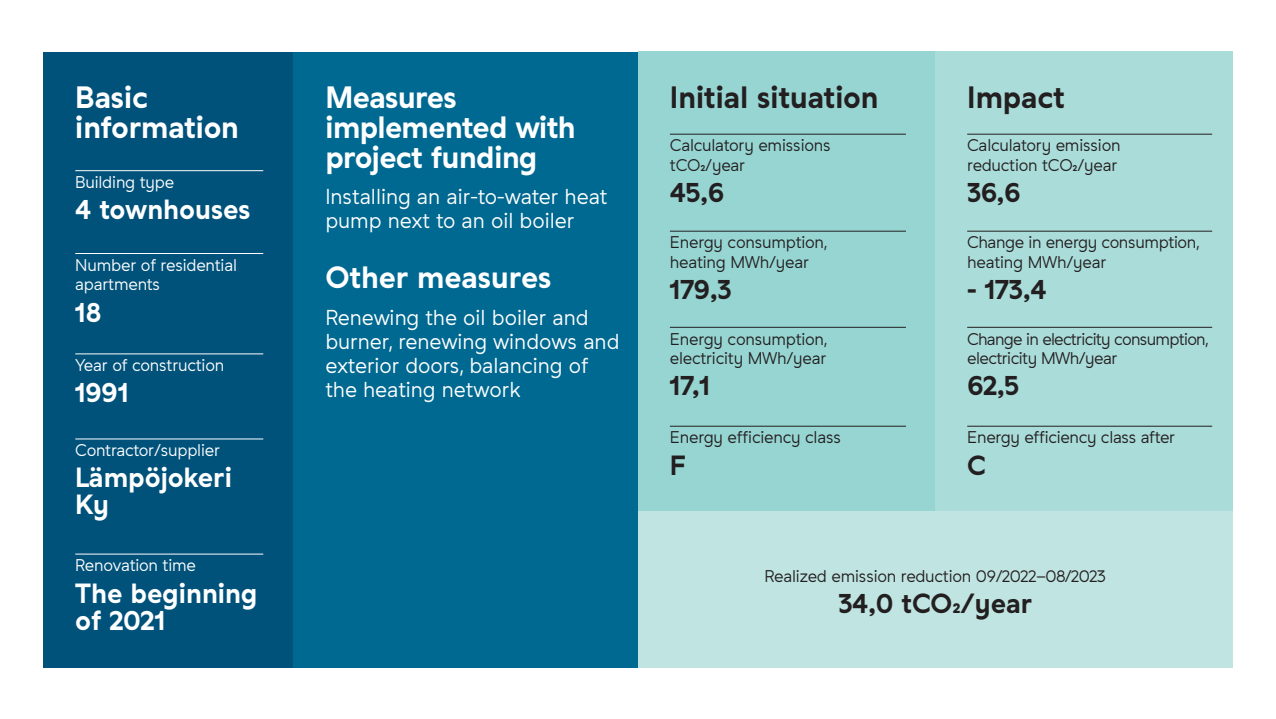
<style>
.page{position:relative;width:1276px;height:719px;background:#fff}
.page>*{position:absolute;margin:0;border:0;box-sizing:border-box;transform-origin:0 0}
.lukunosto__UUSI{font:700 30px/30px "Studio Feixen Sans Lahti";letter-spacing:-.015em;color:#fff}
.lukunosto__UUSI-2{font:700 30px "Studio Feixen Sans Lahti";color:#231f20}
.lukunosto{font:700 27px/27px "Studio Feixen Sans Lahti";color:#fff}
.lukunosto-2{font:700 27px "Studio Feixen Sans Lahti";color:#231f20}
.leipäteksti__UUSI{font:21px/24px "Studio Feixen Sans Lahti";color:#fff}
.otsikko_UUSI{font:16.5px/19.5px "Studio Feixen Sans Lahti";letter-spacing:-.015em;color:#231f20}
.otsikko_UUSI-2{font:16.5px/19.5px "Studio Feixen Sans Lahti";letter-spacing:-.01em;color:#fff}
.otsikko_UUSI-3{font:16.5px/19.5px "Studio Feixen Sans Lahti";letter-spacing:-.04em;color:#231f20}
.otsikko{font:16.5px "Studio Feixen Sans Lahti";letter-spacing:-.01em;color:#231f20}
</style>
<div class="page">
<div style="left:43px;top:52px;width:250px;height:615px;background:#00527b"></div>
<div style="left:638px;top:52px;width:297px;height:459px;background:#96d5d2"></div>
<div style="left:638px;top:511px;width:594px;height:156px;background:#bfe4e1"></div>
<div style="left:293px;top:52px;width:345px;height:615px;background:#006991"></div>
<div style="left:935px;top:52px;width:297px;height:459px;background:#aadcd9"></div>
<hr style="left:75px;top:170px;width:188px;height:1px;background:#fff">
<hr style="left:75px;top:554px;width:188px;height:1px;background:#fff">
<hr style="left:967px;top:231px;width:245px;height:1px;background:#231f20">
<hr style="left:75px;top:253px;width:188px;height:1px;background:#fff">
<hr style="left:75px;top:438px;width:188px;height:1px;background:#fff">
<hr style="left:670px;top:327px;width:236px;height:1px;background:#231f20">
<hr style="left:75px;top:353px;width:188px;height:1px;background:#fff">
<hr style="left:670px;top:134px;width:236px;height:1px;background:#231f20">
<hr style="left:967px;top:327px;width:245px;height:1px;background:#231f20">
<hr style="left:967px;top:134px;width:245px;height:1px;background:#231f20">
<hr style="left:670px;top:426px;width:236px;height:1px;background:#231f20">
<hr style="left:670px;top:231px;width:236px;height:1px;background:#231f20">
<hr style="left:967px;top:426px;width:245px;height:1px;background:#231f20">
<p class="lukunosto__UUSI" style="left:75px;top:82px;width:165px">Basic information</p>
<p class="lukunosto__UUSI-2" style="left:670px;top:79px;width:210px">Initial situation</p>
<p class="lukunosto__UUSI-2" style="left:967px;top:79px;width:99px">Impact</p>
<p class="lukunosto__UUSI" style="left:325px;top:82px;width:252px">Measures implemented with project funding</p>
<p class="leipäteksti__UUSI" style="left:325px;top:185px;width:283px">Installing an air-to-water heat pump next to an oil boiler</p>
<p class="lukunosto__UUSI" style="left:325px;top:263px;width:228px">Other measures</p>
<p class="leipäteksti__UUSI" style="left:325px;top:305px;width:296px">Renewing the oil boiler and burner, renewing windows and exterior doors, balancing of the heating network</p>
<p class="otsikko_UUSI" style="left:670px;top:136px;width:162px">Calculatory emissions tCO2/year</p>
<p class="lukunosto-2" style="left:670px;top:176px;width:56px">45,6</p>
<p class="otsikko_UUSI" style="left:967px;top:136px;width:155px">Calculatory emission reduction tCO2/year</p>
<p class="lukunosto-2" style="left:967px;top:176px;width:55px">36,6</p>
<p class="otsikko_UUSI-2" style="left:75px;top:172px;width:100px">Building type</p>
<p class="lukunosto" style="left:75px;top:196px;width:177px">4 townhouses</p>
<p class="otsikko_UUSI" style="left:670px;top:233px;width:159px">Energy consumption, heating MWh/year</p>
<p class="lukunosto-2" style="left:670px;top:273px;width:63px">179,3</p>
<p class="otsikko_UUSI" style="left:967px;top:233px;width:234px">Change in energy consumption, heating MWh/year</p>
<p class="lukunosto-2" style="left:967px;top:273px;width:81px">- 173,4</p>
<p class="otsikko_UUSI-2" style="left:75px;top:255px;width:163px">Number of residential apartments</p>
<p class="lukunosto" style="left:75px;top:298px;width:28px">18</p>
<p class="otsikko_UUSI" style="left:670px;top:329px;width:159px">Energy consumption, electricity MWh/year</p>
<p class="lukunosto-2" style="left:670px;top:369px;width:42px">17,1</p>
<p class="otsikko_UUSI-3" style="left:967px;top:329px;width:243px">Change in electricity consumption, electricity MWh/year</p>
<p class="lukunosto-2" style="left:967px;top:369px;width:54px">62,5</p>
<p class="otsikko_UUSI-2" style="left:75px;top:355px;width:150px">Year of construction</p>
<p class="lukunosto" style="left:75px;top:379px;width:55px">1991</p>
<p class="otsikko_UUSI-2" style="left:75px;top:440px;width:146px">Contractor/supplier</p>
<p class="lukunosto" style="left:75px;top:464px;width:158px">Lämpöjokeri<br>Ky</p>
<p class="otsikko_UUSI-2" style="left:75px;top:555px;width:122px">Renovation time</p>
<p class="lukunosto" style="left:75px;top:579px;width:184px">The beginning of 2021</p>
<p class="otsikko_UUSI" style="left:670px;top:428px;width:173px">Energy efficiency class</p>
<p class="lukunosto-2" style="left:670px;top:448px;width:18px">F</p>
<p class="otsikko_UUSI" style="left:967px;top:428px;width:209px">Energy efficiency class after</p>
<p class="lukunosto-2" style="left:967px;top:448px;width:20px">C</p>
<p class="otsikko" style="left:764px;top:565px;width:343px">Realized emission reduction 09/2022–08/2023</p>
<p class="lukunosto-2" style="left:838px;top:587px;width:195px">34,0 tCO2/year</p>
</div>
